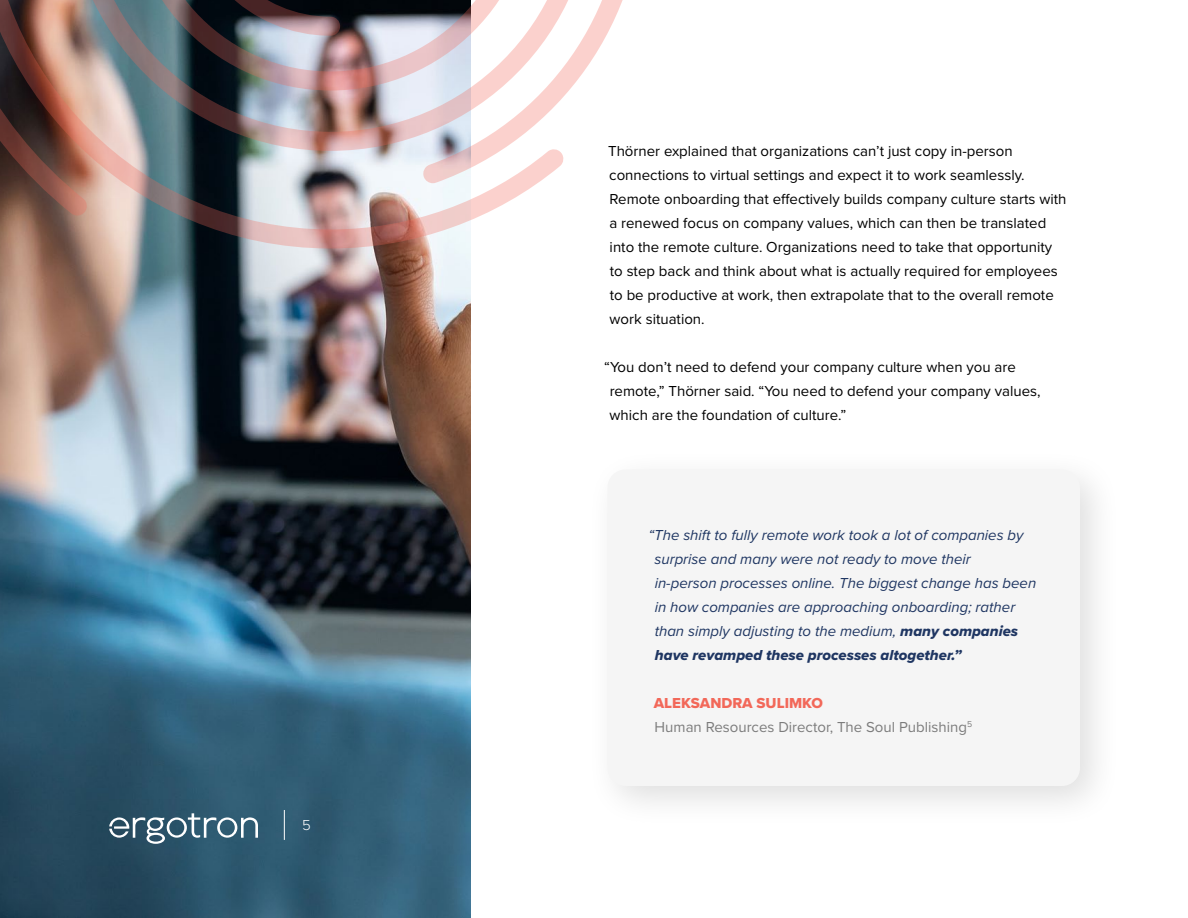
<style>
.page{position:relative;width:1188px;height:918px;background:#fff}
.page>*{position:absolute;margin:0;border:0;box-sizing:border-box;transform-origin:0 0}
.t1{font:15px/24px "Proxima Nova";color:#000}
.t2{font:italic 15px/24px "Proxima Nova";color:#1f3662}
.t3{font:15px "Proxima Nova";color:#7c7c7c}
.t4{font:15px "Proxima Nova Extrabld It";color:#1f3662}
.t5{font:15px "Proxima Nova Extrabld";color:#f26859}
.t6{font:300 15px "Proxima Nova";color:#fff}
.s1{font-family:"Proxima Nova Extrabld It";font-style:normal}
</style>
<div class="page">
<div style="left:586px;top:448px;width:537px;height:380px;background:#000;opacity:.13"></div>
<div style="left:608px;top:470px;width:472px;height:316px;background:#f5f5f5;border-radius:18px"></div>
<img style="left:0;top:249px;width:471px;height:669px">
<img style="left:0;top:216px;width:480px;height:33px">
<img style="left:0;top:0;width:623px;height:216px">
<svg style="left:109px;top:813px;width:149px;height:31px;background:#58798a"></svg>
<hr style="left:284px;top:810px;width:1px;height:30px;background:#fff">
<p class="t6" style="left:302px;top:814px;width:10px">5</p>
<p class="t1" style="left:608px;top:138px;width:460px">Thörner explained that organizations can’t just copy in-person connections to virtual settings and expect it to work seamlessly.<br>Remote onboarding that effectively builds company culture starts with a renewed focus on company values, which can then be translated into the remote culture. Organizations need to take that opportunity to step back and think about what is actually required for employees to be productive at work, then extrapolate that to the overall remote work situation.</p>
<p class="t1" style="left:610px;top:354px;width:433px;text-indent:-5px">“You don’t need to defend your company culture when you are remote,” Thörner said. “You need to defend your company values, which are the foundation of culture.”</p>
<p class="t2" style="left:655px;top:522px;width:383px;text-indent:-6px">“The shift to fully remote work took a lot of companies by surprise and many were not ready to move their in-person processes online. The biggest change has been in how companies are approaching onboarding; rather than simply adjusting to the medium, <span class="s1">many companies</span></p>
<p class="t4" style="left:655px;top:644px;width:308px">have revamped these processes altogether.”</p>
<p class="t5" style="left:654px;top:692px;width:171px">ALEKSANDRA SULIMKO</p>
<p class="t3" style="left:655px;top:716px;width:319px">Human Resources Director, The Soul Publishing<sup>5</sup></p>
</div>
